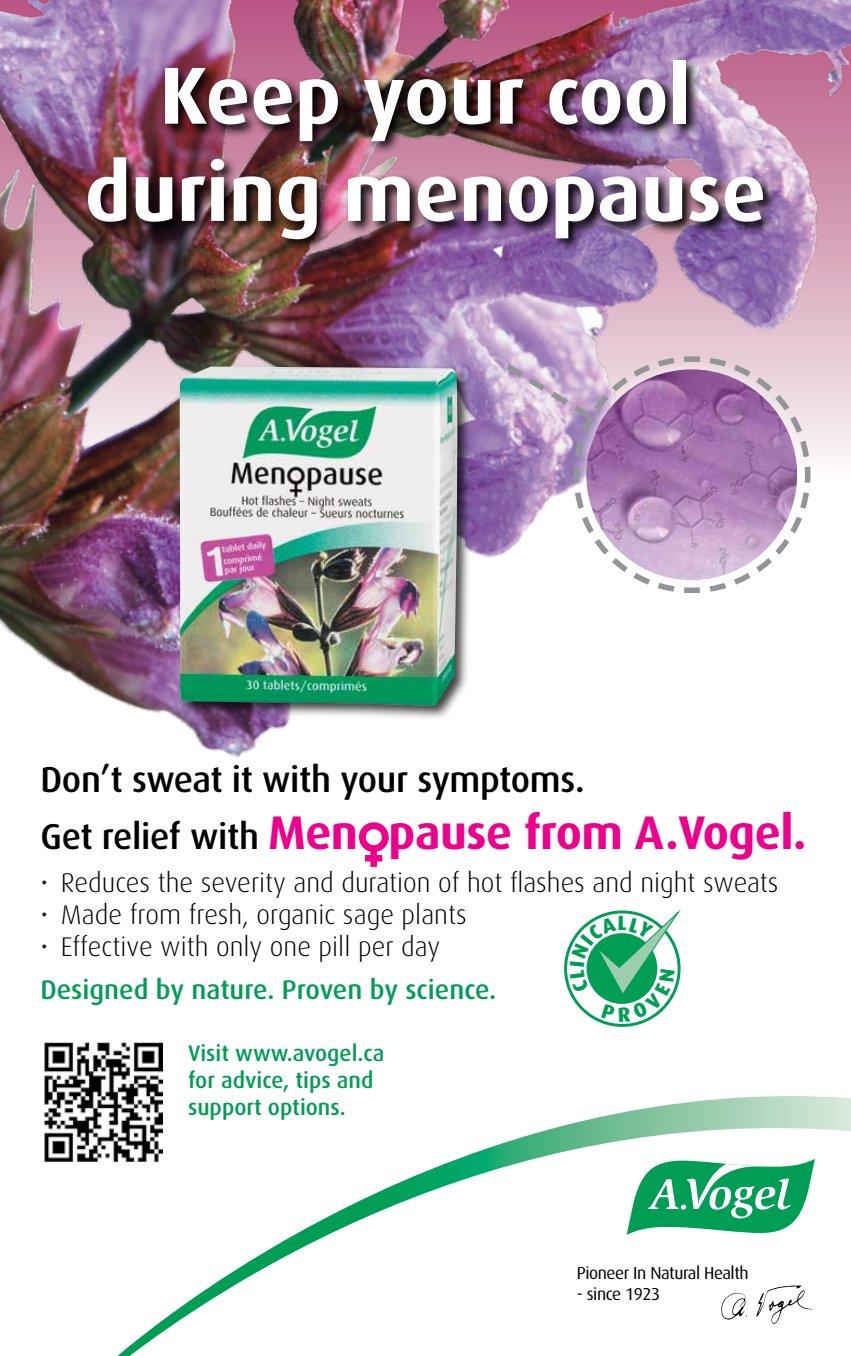
<style>
.page{position:relative;width:851px;height:1356px;background:#fff}
.page>*{position:absolute;margin:0;border:0;box-sizing:border-box;transform-origin:0 0}
.t1{font:700 81px/97.2px "Dax";color:#fff;text-align:center}
.t2{font:700 47.25px "Dax";letter-spacing:-.01em;color:#ec008c}
.t3{font:500 36px "Dax";letter-spacing:-.01em;color:#000}
.t4{font:300 27px "Dax";color:#000}
.t5{font:500 27px "Dax";color:#009d55}
.t6{font:500 22.5px/27px "Dax";color:#009d55}
.t7{font:17.32px "Dax";letter-spacing:-.025em;color:#000}
.s1{font-weight:500;font-size:36px;color:#000}
</style>
<div class="page">
<img style="left:0;top:0;width:850px;height:758px">
<svg style="left:570px;top:354px;width:243px;height:242px"></svg>
<svg style="left:499px;top:354px;width:181px;height:114px;background:#b998c1"></svg>
<svg style="left:117px;top:1096px;width:733px;height:260px"></svg>
<svg style="left:626px;top:1159px;width:188px;height:76px"></svg>
<svg style="left:721px;top:1293px;width:25px;height:27px"></svg>
<svg style="left:756px;top:1285px;width:57px;height:39px"></svg>
<div style="left:176px;top:363px;width:296px;height:358px;background:#000;opacity:.75"></div>
<img style="left:180px;top:366px;width:277px;height:340px">
<img style="left:44px;top:1042px;width:119px;height:119px">
<img style="left:85px;top:57px;width:692px;height:197px">
<svg style="left:359px;top:822px;width:30px;height:34px"></svg>
<div style="left:370px;top:850px;width:7px;height:17px;background:#ec008c"></div>
<div style="left:365px;top:855px;width:17px;height:6px;background:#ec008c"></div>
<svg style="left:569px;top:909px;width:112px;height:112px"></svg>
<h1 class="t1" style="left:85px;top:47px;width:683px">Keep your cool during menopause</h1>
<h3 class="t3" style="left:40px;top:760px;width:545px">Don’t sweat it with your symptoms.</h3>
<h2 class="t2" style="left:40px;top:806px;width:767px"><span class="s1">Get relief with</span> Men pause from A.Vogel.</h2>
<p class="t4" style="left:40px;top:867px;width:739px">• Reduces the severity and duration of hot flashes and night sweats</p>
<p class="t4" style="left:40px;top:900px;width:427px">• Made from fresh, organic sage plants</p>
<p class="t4" style="left:40px;top:932px;width:401px">• Effective with only one pill per day</p>
<p class="t5" style="left:40px;top:974px;width:457px">Designed by nature. Proven by science.</p>
<p class="t6" style="left:188px;top:1040px;width:198px">Visit www.avogel.ca for advice, tips and support options.</p>
<p class="t7" style="left:577px;top:1264px;width:173px">Pioneer In Natural Health</p>
<p class="t7" style="left:577px;top:1284px;width:85px">- since 1923</p>
</div>
